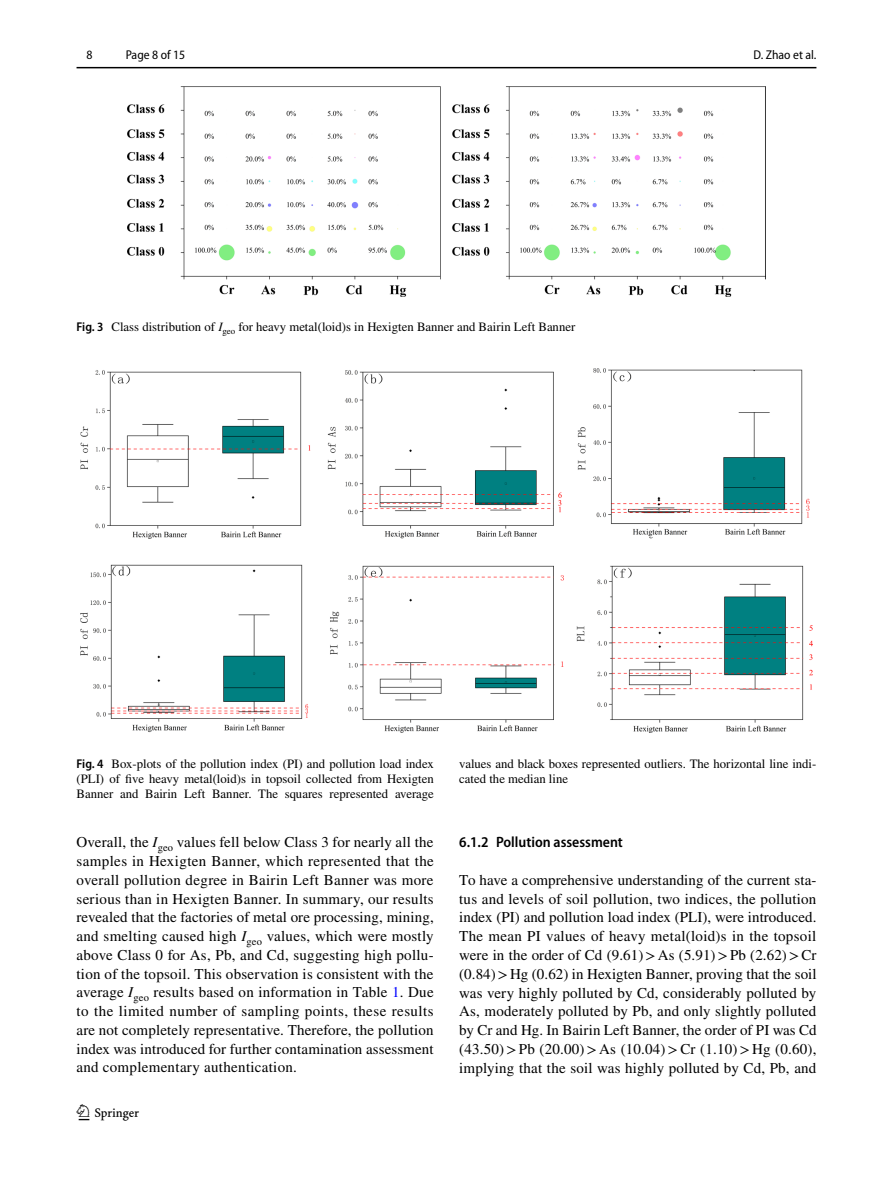
<style>
.page{position:relative;width:893px;height:1187px;background:#fff}
.page>*{position:absolute;margin:0;border:0;box-sizing:border-box;transform-origin:0 0}
.t1{font:22.5px "Springnew Regular 2";color:#000}
.t2{font:15px/18.8px "STIX";letter-spacing:.015em;color:#000;text-align:justify}
.t3{font:600 semi-condensed 15px "Myriad Pro";color:#000}
.t4{font:12.75px/15px "STIX";color:#000;text-align:justify}
.t5{font:semi-condensed 12.75px "Myriad Pro";color:#000}
.s1{font-family:"Myriad Pro";font-weight:600;font-stretch:semi-condensed}
.s2{font-style:italic}
.s3{color:#00f}
</style>
<div class="page">
<hr style="left:77px;top:67px;width:739px;height:1px;background:#000">
<img style="left:128px;top:87px;width:637px;height:209px">
<img style="left:81px;top:368px;width:731px;height:365px">
<p class="t5" style="left:87px;top:48px;width:8px">8</p>
<p class="t5" style="left:126px;top:48px;width:61px">Page 8 of 15</p>
<p class="t4" style="left:77px;top:320px;width:500px"><span class="s1">Fig. 3</span> Class distribution of <span class="s2">I</span><sub>geo</sub> for heavy metal(loid)s in Hexigten Banner and Bairin Left Banner</p>
<p class="t5" style="left:753px;top:48px;width:64px">D. Zhao et al.</p>
<p class="t4" style="left:77px;top:757px;width:359px"><span class="s1">Fig. 4</span> Box-plots of the pollution index (PI) and pollution load index (PLI) of five heavy metal(loid)s in topsoil collected from Hexigten Banner and Bairin Left Banner. The squares represented average</p>
<p class="t4" style="left:459px;top:757px;width:359px">values and black boxes represented outliers. The horizontal line indi&shy;cated the median line</p>
<p class="t2" style="left:77px;top:833px;width:359px">Overall, the <span class="s2">I</span><sub>geo</sub> values fell below Class 3 for nearly all the samples in Hexigten Banner, which represented that the overall pollution degree in Bairin Left Banner was more serious than in Hexigten Banner. In summary, our results revealed that the factories of metal ore processing, mining, and smelting caused high <span class="s2">I</span><sub>geo</sub> values, which were mostly above Class 0 for As, Pb, and Cd, suggesting high pollu&shy;tion of the topsoil. This observation is consistent with the average <span class="s2">I</span><sub>geo</sub> results based on information in Table <span class="s3">1</span>. Due to the limited number of sampling points, these results are not completely representative. Therefore, the pollution index was introduced for further contamination assessment and complementary authentication.</p>
<p class="t3" style="left:459px;top:834px;width:165px">6.1.2 Pollution assessment</p>
<p class="t2" style="left:459px;top:871px;width:359px">To have a comprehensive understanding of the current sta&shy;tus and levels of soil pollution, two indices, the pollution index (PI) and pollution load index (PLI), were introduced.<br>The mean PI values of heavy metal(loid)s in the topsoil were in the order of Cd (9.61)&gt;As (5.91)&gt;Pb (2.62)&gt;Cr (0.84)&gt;Hg (0.62) in Hexigten Banner, proving that the soil was very highly polluted by Cd, considerably polluted by As, moderately polluted by Pb, and only slightly polluted by Cr and Hg. In Bairin Left Banner, the order of PI was Cd (43.50)&gt;Pb (20.00)&gt; As (10.04)&gt;Cr (1.10)&gt; Hg (0.60), implying that the soil was highly polluted by Cd, Pb, and</p>
<h1 class="t1" style="left:79px;top:1104px;width:62px">1 3</h1>
</div>
